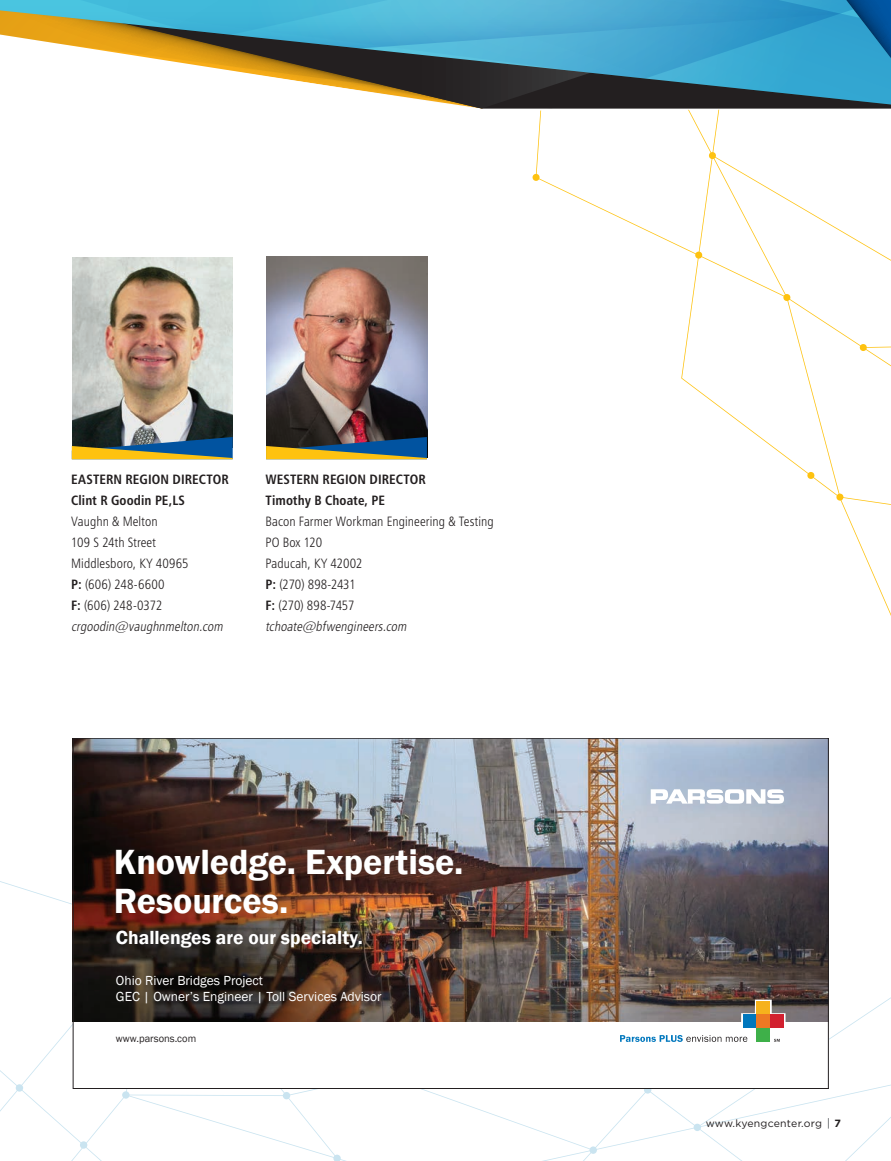
<style>
.page{position:relative;width:891px;height:1161px;background:#fff}
.page>*{position:absolute;margin:0;border:0;box-sizing:border-box;transform-origin:0 0}
.t1{font:600 36px/39px "Franklin Gothic";letter-spacing:-.005em;color:#fff}
.t2{font:600 19.5px "Franklin Gothic";color:#fff}
.BT1{font:13.5px/21px "Humanist 777 BT Light Condensed B";letter-spacing:.005em;color:#231f20}
.BT1-2{font:13.5px "Humanist 777 BT Bold Condensed B";letter-spacing:.01em;color:#231f20}
.t3{font:13.5px/16.2px "Franklin Gothic";color:#fff}
.BT1-3{font:italic 13.5px "Humanist 777 BT Light Condensed B";color:#231f20}
.BT1-4{font:13.5px "Humanist 777 BT Light Condensed B";letter-spacing:-.02em;color:#231f20}
.t4{font:10.5px "Gotham";letter-spacing:.015em;color:#231f20}
.t5{font:10.5px "Franklin Gothic";color:#231f20}
.s1{font-family:"Humanist 777 BT Bold Condensed B"}
.s2{font-weight:700}
</style>
<div class="page">
<svg style="left:378px;top:111px;width:513px;height:505px"></svg>
<svg style="left:709px;top:152px;width:182px;height:109px"></svg>
<svg style="left:695px;top:251px;width:8px;height:8px"></svg>
<svg style="left:783px;top:294px;width:8px;height:7px"></svg>
<svg style="left:836px;top:493px;width:8px;height:8px"></svg>
<svg style="left:807px;top:472px;width:8px;height:7px"></svg>
<svg style="left:859px;top:344px;width:32px;height:7px"></svg>
<svg style="left:532px;top:173px;width:8px;height:8px"></svg>
<svg style="left:0;top:929px;width:337px;height:230px"></svg>
<div style="left:16px;top:1084px;width:7px;height:8px;background:#cae4f0;border-radius:50%"></div>
<div style="left:122px;top:1091px;width:8px;height:8px;background:#cae4f0;border-radius:50%"></div>
<div style="left:283px;top:1092px;width:7px;height:7px;background:#cae4f0;border-radius:50%"></div>
<svg style="left:333px;top:1155px;width:8px;height:6px"></svg>
<div style="left:80px;top:1141px;width:7px;height:8px;background:#cae4f0;border-radius:50%"></div>
<svg style="left:0;top:0;width:891px;height:106px"></svg>
<img style="left:266px;top:256px;width:161px;height:181px">
<img style="left:72px;top:257px;width:161px;height:180px">
<svg style="left:72px;top:437px;width:161px;height:22px;background:#68775d"></svg>
<svg style="left:266px;top:437px;width:161px;height:22px;background:#626b50"></svg>
<div style="left:73px;top:738px;width:756px;height:351px;background:#fff"></div>
<img style="left:75px;top:740px;width:752px;height:282px">
<svg style="left:651px;top:789px;width:133px;height:15px"></svg>
<svg style="left:567px;top:988px;width:324px;height:173px"></svg>
<p class="BT1-2" style="left:71px;top:471px;width:159px">EASTERN REGION DIRECTOR</p>
<p class="BT1-2" style="left:71px;top:492px;width:115px">Clint R Goodin PE,LS</p>
<p class="BT1" style="left:71px;top:511px;width:88px">Vaughn &amp; Melton</p>
<p class="BT1" style="left:71px;top:532px;width:86px">109 S 24th Street</p>
<p class="BT1" style="left:71px;top:553px;width:119px">Middlesboro, KY 40965</p>
<p class="BT1" style="left:71px;top:574px;width:95px"><span class="s1">P:</span> (606) 248-6600</p>
<p class="BT1" style="left:71px;top:595px;width:93px"><span class="s1">F:</span> (606) 248-0372</p>
<p class="BT1-3" style="left:71px;top:618px;width:156px">crgoodin@vaughnmelton.com</p>
<p class="BT1-2" style="left:266px;top:471px;width:162px">WESTERN REGION DIRECTOR</p>
<p class="BT1-2" style="left:266px;top:492px;width:121px">Timothy B Choate, PE</p>
<p class="BT1" style="left:266px;top:511px;width:230px">Bacon Farmer Workman Engineering &amp; Testing<br>PO Box 120</p>
<p class="BT1" style="left:266px;top:553px;width:99px">Paducah, KY 42002</p>
<p class="BT1-4" style="left:266px;top:576px;width:92px"><span class="s1">P:</span> (270) 898-2431</p>
<p class="BT1-4" style="left:266px;top:597px;width:91px"><span class="s1">F:</span> (270) 898-7457</p>
<p class="BT1-3" style="left:266px;top:618px;width:145px">tchoate@bfwengineers.com</p>
<p class="t1" style="left:114px;top:843px;width:351px">Knowledge. Expertise.<br>Resources.</p>
<p class="t2" style="left:116px;top:926px;width:248px">Challenges are our specialty.</p>
<p class="t3" style="left:116px;top:972px;width:267px">Ohio River Bridges Project<br>GEC | Owner’s Engineer | Toll Services Advisor</p>
<p class="t5" style="left:116px;top:1032px;width:82px">www.parsons.com</p>
<p class="t4" style="left:706px;top:1118px;width:137px">www.kyengcenter.org <span class="s2">7</span></p>
</div>
